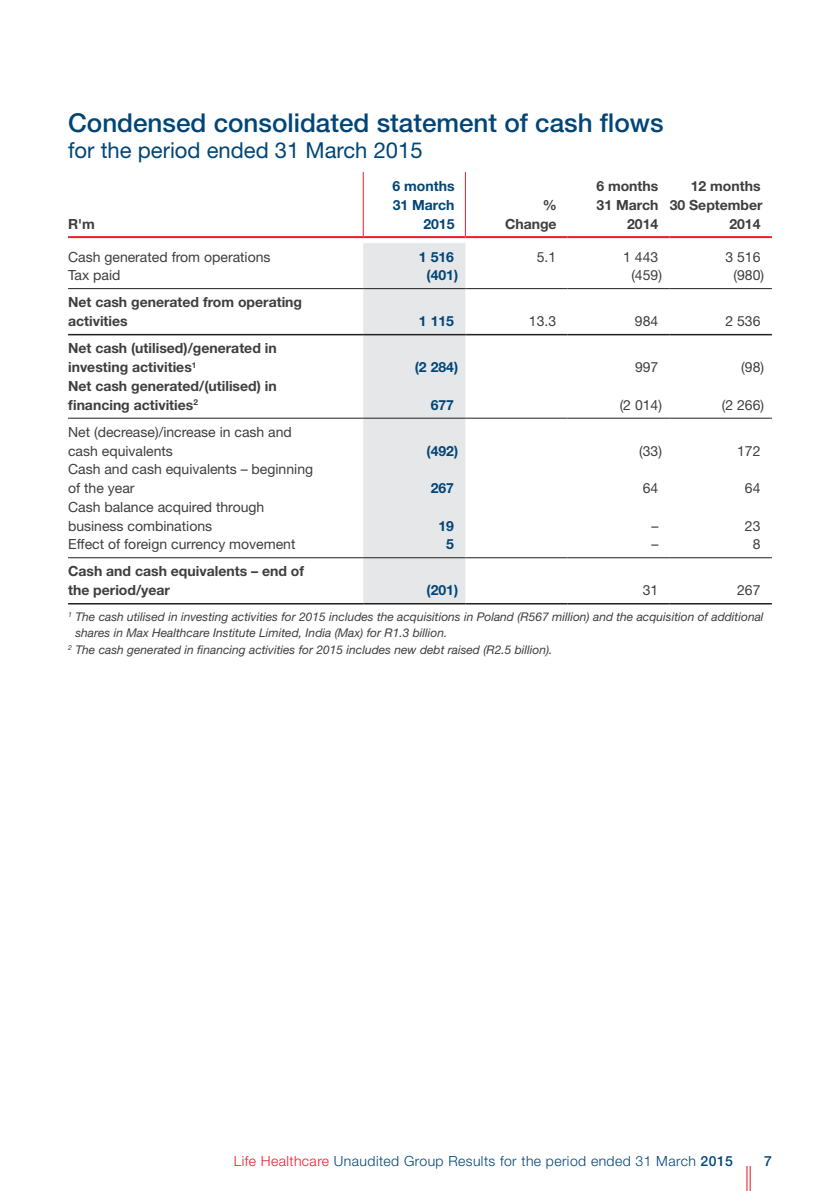
<style>
.page{position:relative;width:840px;height:1191px;background:#fff}
.page>*{position:absolute;margin:0;border:0;box-sizing:border-box;transform-origin:0 0}
.t1{font:500 26px "Helvetica Neue LT Std";color:#004577}
.t2{font:22px "Helvetica Neue LT Std";color:#004577}
.t3{font:14px/19px "Helvetica Neue LT Std";color:#3e3e3f}
.t4{font:700 14px/19px "Helvetica Neue LT Std";color:#3e3e3f}
.t5{font:300 14px "Helvetica Neue LT Std";letter-spacing:.03em;color:#004577}
.t6{font:700 14px/19px "Helvetica Neue LT Std";color:#004577;text-align:right}
.t7{font:500 14px "Helvetica Neue LT Std";color:#004577}
.t8{font:italic 12px "Helvetica Neue LT Std";color:#3e3e3f}
.s1{color:#ee1b2c}
.s2{font-weight:500}
</style>
<div class="page">
<svg style="left:746px;top:1166px;width:4px;height:25px"></svg>
<div style="left:363px;top:243px;width:102px;height:360px;background:#e6e7e9"></div>
<hr style="left:68px;top:236px;width:295px;height:2px;background:#ee1b2c">
<hr style="left:363px;top:236px;width:102px;height:2px;background:#ee1b2c">
<hr style="left:465px;top:236px;width:102px;height:2px;background:#ee1b2c">
<hr style="left:567px;top:236px;width:102px;height:2px;background:#ee1b2c">
<hr style="left:669px;top:236px;width:102px;height:2px;background:#ee1b2c">
<hr style="left:362px;top:172px;width:1px;height:64px;background:#ee1b2c">
<hr style="left:464px;top:172px;width:1px;height:64px;background:#ee1b2c">
<hr style="left:68px;top:288px;width:295px;height:1px;background:#231f20">
<hr style="left:363px;top:288px;width:102px;height:1px;background:#231f20">
<hr style="left:465px;top:288px;width:102px;height:1px;background:#231f20">
<hr style="left:567px;top:288px;width:102px;height:1px;background:#231f20">
<hr style="left:669px;top:288px;width:102px;height:1px;background:#231f20">
<hr style="left:68px;top:334px;width:295px;height:1px;background:#231f20">
<hr style="left:363px;top:334px;width:102px;height:1px;background:#231f20">
<hr style="left:465px;top:334px;width:102px;height:1px;background:#231f20">
<hr style="left:567px;top:334px;width:102px;height:1px;background:#231f20">
<hr style="left:669px;top:334px;width:102px;height:1px;background:#231f20">
<hr style="left:68px;top:418px;width:295px;height:1px;background:#231f20">
<hr style="left:363px;top:418px;width:102px;height:1px;background:#231f20">
<hr style="left:465px;top:418px;width:102px;height:1px;background:#231f20">
<hr style="left:567px;top:418px;width:102px;height:1px;background:#231f20">
<hr style="left:669px;top:418px;width:102px;height:1px;background:#231f20">
<hr style="left:68px;top:557px;width:295px;height:1px;background:#231f20">
<hr style="left:363px;top:557px;width:102px;height:1px;background:#231f20">
<hr style="left:465px;top:557px;width:102px;height:1px;background:#231f20">
<hr style="left:567px;top:557px;width:102px;height:1px;background:#231f20">
<hr style="left:669px;top:557px;width:102px;height:1px;background:#231f20">
<hr style="left:68px;top:603px;width:295px;height:1px;background:#231f20">
<hr style="left:363px;top:603px;width:102px;height:1px;background:#231f20">
<hr style="left:465px;top:603px;width:102px;height:1px;background:#231f20">
<hr style="left:567px;top:603px;width:102px;height:1px;background:#231f20">
<hr style="left:669px;top:603px;width:102px;height:1px;background:#231f20">
<h1 class="t1" style="left:68px;top:107px;width:596px">Condensed consolidated statement of cash flows</h1>
<h2 class="t2" style="left:68px;top:137px;width:356px">for the period ended 31 March 2015</h2>
<p class="t4" style="left:68px;top:214px;width:28px">R'm</p>
<p class="t6" style="left:392px;top:176px;width:63px">6 months<br>31 March<br>2015</p>
<p class="t4" style="left:504px;top:195px;width:53px;text-align:right">%<br>Change</p>
<p class="t4" style="left:596px;top:176px;width:63px;text-align:right">6 months<br>31 March<br>2014</p>
<p class="t4" style="left:669px;top:176px;width:94px;text-align:right">12 months<br>30 September<br>2014</p>
<p class="t3" style="left:68px;top:247px;width:204px">Cash generated from operations</p>
<p class="t6" style="left:419px;top:247px;width:37px">1 516</p>
<p class="t3" style="left:536px;top:247px;width:21px">5.1</p>
<p class="t3" style="left:623px;top:247px;width:37px">1 443</p>
<p class="t3" style="left:725px;top:247px;width:37px">3 516</p>
<p class="t3" style="left:68px;top:265px;width:54px">Tax paid</p>
<p class="t6" style="left:426px;top:265px;width:33px">(401)</p>
<p class="t3" style="left:631px;top:265px;width:32px">(459)</p>
<p class="t3" style="left:733px;top:265px;width:32px">(980)</p>
<p class="t4" style="left:68px;top:292px;width:235px">Net cash generated from operating activities</p>
<p class="t6" style="left:419px;top:311px;width:37px">1 115</p>
<p class="t3" style="left:528px;top:311px;width:29px">13.3</p>
<p class="t3" style="left:634px;top:311px;width:25px">984</p>
<p class="t3" style="left:725px;top:311px;width:37px">2 536</p>
<p class="t4" style="left:68px;top:338px;width:210px">Net cash (utilised)/generated in investing activities<sup>1</sup></p>
<p class="t4" style="left:68px;top:376px;width:210px">Net cash generated/(utilised) in financing activities<sup>2</sup></p>
<p class="t3" style="left:68px;top:422px;width:225px">Net (decrease)/increase in cash and cash equivalents</p>
<p class="t3" style="left:68px;top:459px;width:246px">Cash and cash equivalents – beginning of the year</p>
<p class="t3" style="left:68px;top:497px;width:198px">Cash balance acquired through business combinations</p>
<p class="t6" style="left:414px;top:357px;width:45px">(2 284)</p>
<p class="t3" style="left:634px;top:357px;width:25px">997</p>
<p class="t3" style="left:740px;top:357px;width:24px">(98)</p>
<p class="t6" style="left:430px;top:395px;width:25px">677</p>
<p class="t3" style="left:619px;top:395px;width:44px">(2 014)</p>
<p class="t3" style="left:721px;top:395px;width:44px">(2 266)</p>
<p class="t6" style="left:426px;top:441px;width:33px">(492)</p>
<p class="t3" style="left:638px;top:441px;width:24px">(33)</p>
<p class="t3" style="left:736px;top:441px;width:25px">172</p>
<p class="t6" style="left:430px;top:478px;width:25px">267</p>
<p class="t3" style="left:642px;top:478px;width:17px">64</p>
<p class="t3" style="left:744px;top:478px;width:17px">64</p>
<p class="t6" style="left:438px;top:516px;width:17px">19</p>
<p class="t3" style="left:651px;top:516px;width:8px">–</p>
<p class="t3" style="left:744px;top:516px;width:17px">23</p>
<p class="t3" style="left:68px;top:534px;width:229px">Effect of foreign currency movement</p>
<p class="t6" style="left:446px;top:534px;width:9px">5</p>
<p class="t3" style="left:651px;top:534px;width:8px">–</p>
<p class="t3" style="left:752px;top:534px;width:9px">8</p>
<p class="t4" style="left:68px;top:561px;width:237px">Cash and cash equivalents – end of the period/year</p>
<p class="t6" style="left:426px;top:580px;width:33px">(201)</p>
<p class="t3" style="left:642px;top:580px;width:17px">31</p>
<p class="t3" style="left:736px;top:580px;width:25px">267</p>
<p class="t8" style="left:68px;top:609px;width:696px"><sup>1</sup> The cash utilised in investing activities for 2015 includes the acquisitions in Poland (R567 million) and the acquisition of additional</p>
<p class="t8" style="left:75px;top:625px;width:373px">shares in Max Healthcare Institute Limited, India (Max) for R1.3 billion.</p>
<p class="t8" style="left:68px;top:642px;width:485px"><sup>2</sup> The cash generated in financing activities for 2015 includes new debt raised (R2.5 billion).</p>
<p class="t5" style="left:233px;top:1152px;width:500px"><span class="s1">Life Healthcare</span> Unaudited Group Results for the period ended 31 March <span class="s2">2015</span></p>
<p class="t7" style="left:763px;top:1152px;width:9px">7</p>
</div>
